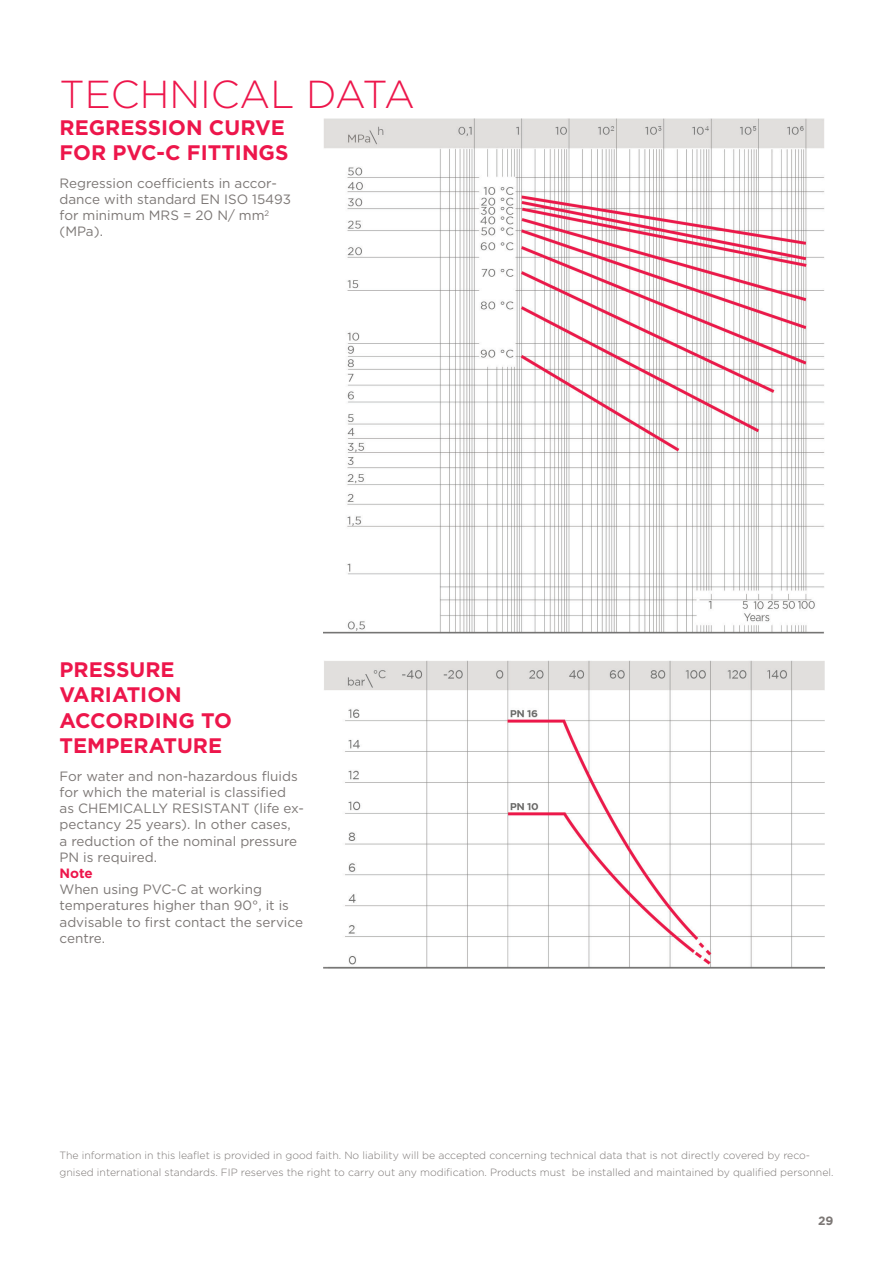
<style>
.page{position:relative;width:893px;height:1263px;background:#fff}
.page>*{position:absolute;margin:0;border:0;box-sizing:border-box;transform-origin:0 0}
.t1{font:300 39px "Gotham";color:#ed164b}
.C-3-1-Sottotitolo{font:700 21px/25.2px "Gotham";color:#ed164b}
.C-3-1-Descrizione{font:13.5px/16.2px "Gotham";color:#7c7775}
.C-3-1-Descrizione-2{font:700 13.5px "Gotham";color:#ed164b}
.t2{font:700 12px "Gotham";color:#7c7775}
.C-3-1-Nota{font:300 10.5px/16.5px "Gotham";color:#7c7775}
</style>
<div class="page">
<img style="left:323px;top:118px;width:502px;height:516px">
<img style="left:323px;top:660px;width:502px;height:309px">
<h1 class="t1" style="left:60px;top:70px;width:357px">TECHNICAL DATA</h1>
<p class="C-3-1-Sottotitolo" style="left:60px;top:115px;width:230px">REGRESSION CURVE<br>FOR PVC-C FITTINGS</p>
<p class="C-3-1-Descrizione" style="left:60px;top:175px;width:233px">Regression coefficients in accor&shy;dance with standard EN ISO 15493 for minimum MRS = 20 N/ mm<sup>2 </sup>(MPa).</p>
<p class="C-3-1-Sottotitolo" style="left:60px;top:657px;width:174px">PRESSURE<br>VARIATION<br>ACCORDING TO<br>TEMPERATURE</p>
<p class="C-3-1-Descrizione" style="left:60px;top:767px;width:246px">For water and non-hazardous fluids for which the material is classified<br>as CHEMICALLY RESISTANT (life ex&shy;pectancy 25 years). In other cases,<br>a reduction of the nominal pressure<br>PN is required.</p>
<p class="C-3-1-Descrizione-2" style="left:60px;top:864px;width:35px">Note</p>
<p class="C-3-1-Descrizione" style="left:60px;top:881px;width:245px">When using PVC-C at working temperatures higher than 90°, it is advisable to first contact the service centre.</p>
<p class="C-3-1-Nota" style="left:60px;top:1147px;width:775px">The information in this leaflet is provided in good faith. No liability will be accepted concerning technical data that is not directly covered by reco&shy;gnised international standards. FIP reserves the right to carry out any modification. Products must be installed and maintained by qualified personnel.</p>
<p class="t2" style="left:818px;top:1212px;width:17px">29</p>
</div>
